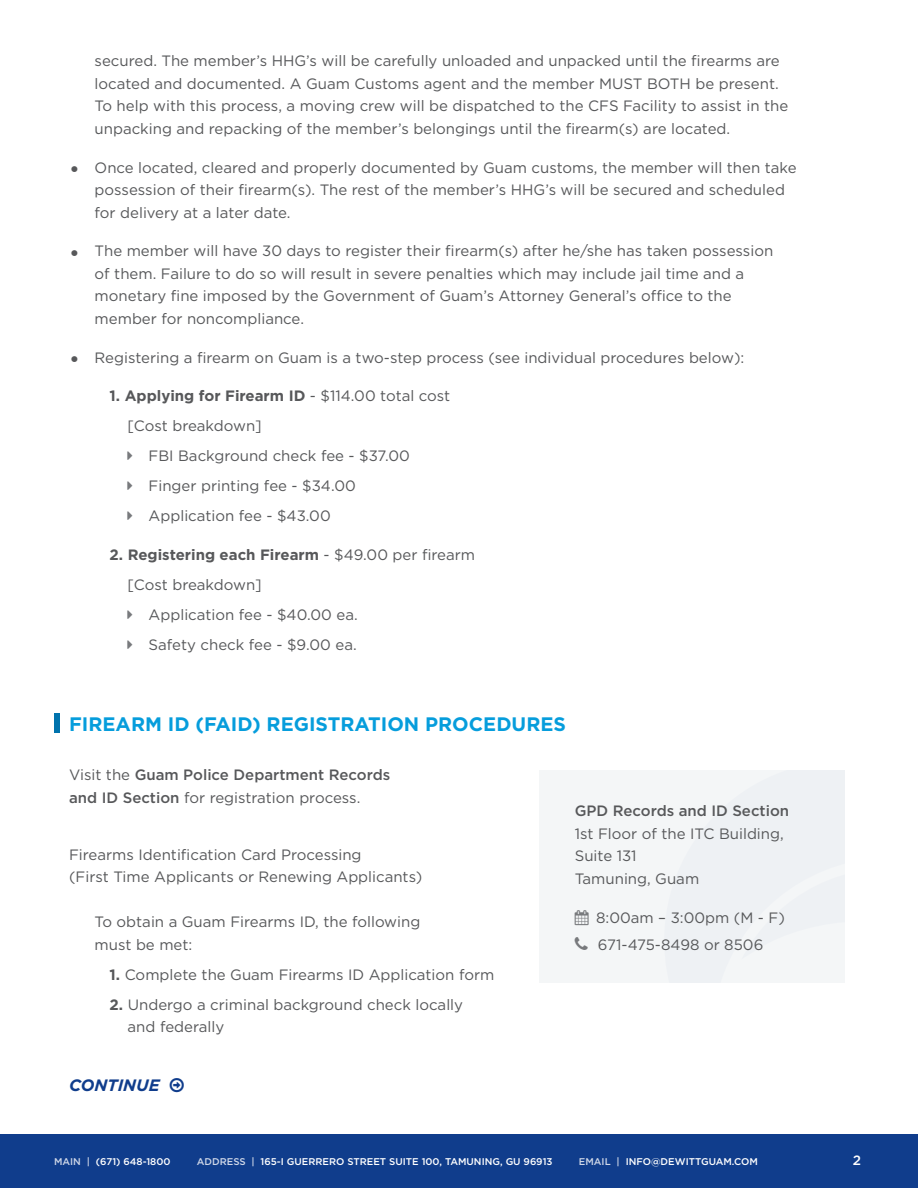
<style>
.page{position:relative;width:918px;height:1188px;background:#fff}
.page>*{position:absolute;margin:0;border:0;box-sizing:border-box;transform-origin:0 0}
.t1{font:700 19.5px "Gotham HTF";color:#069ddc}
.t2{font:italic 700 16.5px "Gotham HTF";color:#103d8c}
.t3{font:15px/22.5px "Gotham HTF";color:#57585a}
.t4{font:500 15px/22.5px "Gotham HTF";color:#57585a}
.t5{font:700 15px "Gotham HTF";color:#57585a}
.t6{font:500 13.5px "Gotham HTF";color:#fff}
.t7{font:500 9.75px "Gotham HTF";color:#fff}
.s1{font-size:22.5px}
.s2{font-weight:400}
.s3{font-weight:700}
.s4{color:#787a7d}
.s5{color:#d0d8e8}
</style>
<div class="page">
<div style="left:0;top:1134px;width:918px;height:54px;background:#103d8c"></div>
<div style="left:539px;top:770px;width:305px;height:213px;background:#f4f6f7"></div>
<svg style="left:844px;top:770px;width:1px;height:213px"></svg>
<div style="left:54px;top:713px;width:5px;height:20px;background:#0073ad"></div>
<p class="t3" style="left:95px;top:50px;width:695px">secured. The member’s HHG’s will be carefully unloaded and unpacked until the firearms are located and documented. A Guam Customs agent and the member MUST BOTH be present.<br>To help with this process, a moving crew will be dispatched to the CFS Facility to assist in the unpacking and repacking of the member’s belongings until the firearm(s) are located.</p>
<p class="t3" style="left:95px;top:156px;width:703px;text-indent:-26px"><span class="s1">•</span> Once located, cleared and properly documented by Guam customs, the member will then take possession of their firearm(s). The rest of the member’s HHG’s will be secured and scheduled for delivery at a later date.</p>
<p class="t3" style="left:95px;top:240px;width:680px;text-indent:-26px"><span class="s1">•</span> The member will have 30 days to register their firearm(s) after he/she has taken possession of them. Failure to do so will result in severe penalties which may include jail time and a monetary fine imposed by the Government of Guam’s Attorney General’s office to the member for noncompliance.</p>
<p class="t3" style="left:69px;top:346px;width:677px"><span class="s1">•</span> Registering a firearm on Guam is a two-step process (see individual procedures below):</p>
<p class="t5" style="left:110px;top:387px;width:342px">1. Applying for Firearm ID <span class="s2">- $114.00 total cost</span></p>
<p class="t3" style="left:128px;top:414px;width:136px">[Cost breakdown]</p>
<p class="t3" style="left:149px;top:444px;width:263px">FBI Background check fee - $37.00</p>
<p class="t3" style="left:149px;top:474px;width:209px">Finger printing fee - $34.00</p>
<p class="t3" style="left:149px;top:504px;width:184px">Application fee - $43.00</p>
<p class="t5" style="left:110px;top:546px;width:367px">2. Registering each Firearm <span class="s2">- $49.00 per firearm</span></p>
<p class="t3" style="left:128px;top:573px;width:136px">[Cost breakdown]</p>
<p class="t3" style="left:149px;top:603px;width:211px">Application fee - $40.00 ea.</p>
<p class="t3" style="left:149px;top:633px;width:210px">Safety check fee - $9.00 ea.</p>
<p class="t1" style="left:69px;top:713px;width:498px">FIREARM ID (FAID) REGISTRATION PROCEDURES</p>
<p class="t4" style="left:69px;top:764px;width:323px"><span class="s2">Visit the</span> Guam Police Department Records and ID Section <span class="s2">for registration process.</span></p>
<p class="t3" style="left:69px;top:843px;width:355px">Firearms Identification Card Processing<br>(First Time Applicants or Renewing Applicants)</p>
<p class="t3" style="left:95px;top:911px;width:327px">To obtain a Guam Firearms ID, the following must be met:</p>
<p class="t3" style="left:110px;top:963px;width:386px"><span class="s3">1.</span> Complete the Guam Firearms ID Application form</p>
<p class="t3" style="left:128px;top:993px;width:337px;text-indent:-18px"><span class="s3">2.</span> Undergo a criminal background check locally and federally</p>
<p class="t4" style="left:575px;top:800px;width:216px">GPD Records and ID Section</p>
<p class="t3" style="left:575px;top:822px;width:211px">1st Floor of the ITC Building,<br>Suite 131</p>
<p class="t3" style="left:575px;top:867px;width:126px">Tamuning, Guam</p>
<p class="t3" style="left:575px;top:907px;width:212px"><span class="s4">▲</span> 8:00am – 3:00pm (M - F)</p>
<p class="t3" style="left:598px;top:934px;width:167px">671-475-8498 or 8506</p>
<p class="t2" style="left:69px;top:1076px;width:92px">CONTINUE</p>
<p class="t7" style="left:54px;top:1156px;width:118px"><span class="s5">MAIN |</span> (671) 648-1800</p>
<p class="t7" style="left:197px;top:1156px;width:357px"><span class="s5">ADDRESS |</span> 165-I GUERRERO STREET SUITE 100, TAMUNING, GU 96913</p>
<p class="t7" style="left:579px;top:1156px;width:181px"><span class="s5">EMAIL |</span> INFO@DEWITTGUAM.COM</p>
<p class="t6" style="left:853px;top:1153px;width:10px">2</p>
</div>
